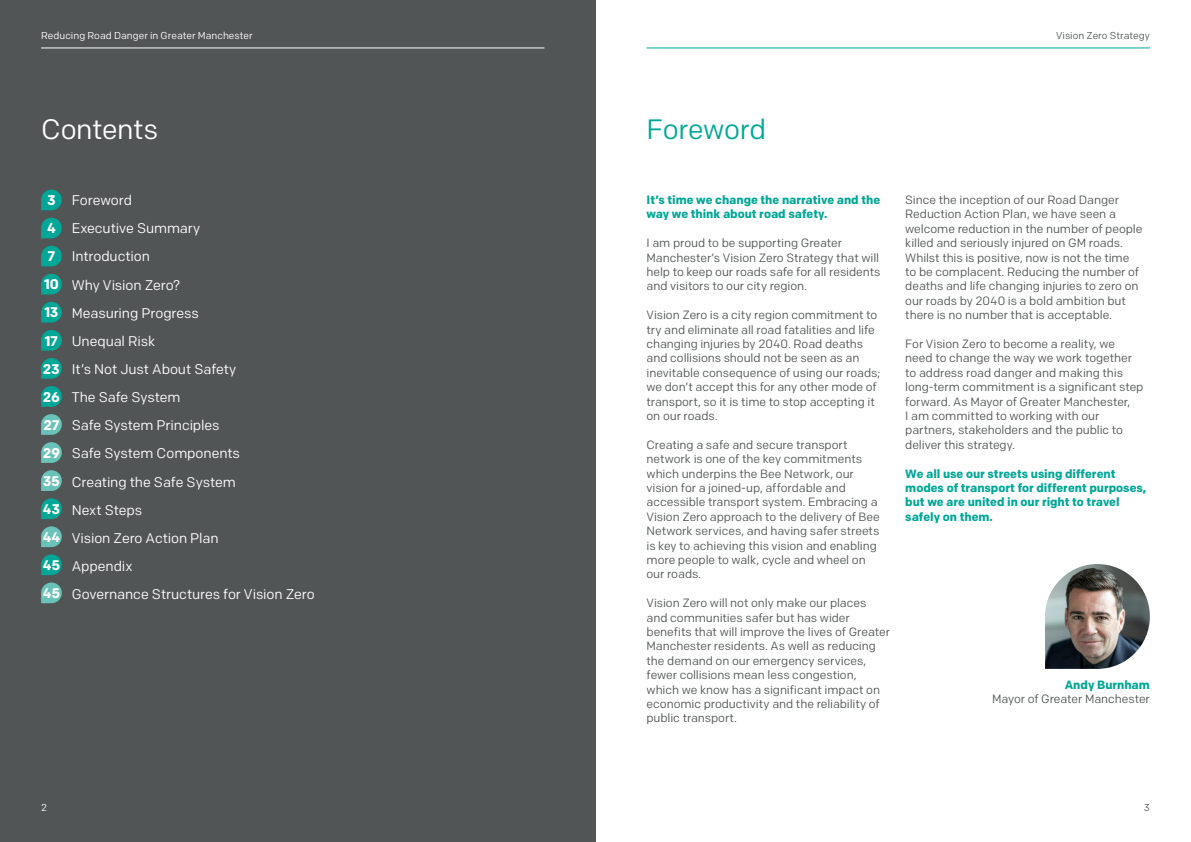
<style>
.page{position:relative;width:1191px;height:842px;background:#fff}
.page>*{position:absolute;margin:0;border:0;box-sizing:border-box;transform-origin:0 0}
.t1{font:28px "Colfax";letter-spacing:-.01em;color:#fff}
.t2{font:28px "Colfax";letter-spacing:-.01em;color:#00a796}
.t3{font:14px "Colfax";letter-spacing:-.005em;color:#fff}
.t4{font:700 14px "Colfax";letter-spacing:-.01em;color:#fff}
.t5{font:12px/14.4px "Colfax";letter-spacing:-.005em;color:#525556}
.t6{font:700 12px/14.4px "Colfax";letter-spacing:-.005em;color:#00a796}
.t7{font:10px "Colfax";letter-spacing:.005em;color:#fff}
.t8{font:10px "Colfax";letter-spacing:.005em;color:#525556}
</style>
<div class="page">
<hr style="left:646px;top:48px;width:503px;height:1px;background:#00a796">
<div style="left:0;top:0;width:595px;height:842px;background:#525556"></div>
<svg style="left:41px;top:190px;width:21px;height:20px"></svg>
<svg style="left:41px;top:218px;width:21px;height:20px"></svg>
<svg style="left:41px;top:246px;width:21px;height:20px"></svg>
<svg style="left:41px;top:274px;width:21px;height:20px"></svg>
<svg style="left:41px;top:302px;width:21px;height:21px"></svg>
<svg style="left:41px;top:330px;width:21px;height:21px"></svg>
<svg style="left:41px;top:358px;width:21px;height:21px"></svg>
<svg style="left:41px;top:386px;width:21px;height:21px"></svg>
<svg style="left:41px;top:414px;width:21px;height:21px"></svg>
<svg style="left:41px;top:442px;width:21px;height:21px"></svg>
<svg style="left:41px;top:470px;width:21px;height:21px"></svg>
<svg style="left:41px;top:498px;width:21px;height:21px"></svg>
<svg style="left:41px;top:526px;width:21px;height:21px"></svg>
<svg style="left:41px;top:554px;width:21px;height:21px"></svg>
<svg style="left:41px;top:582px;width:21px;height:21px"></svg>
<hr style="left:41px;top:48px;width:503px;height:1px;background:#fff">
<img style="left:1045px;top:564px;width:104px;height:105px">
<p class="t7" style="left:41px;top:29px;width:213px">Reducing Road Danger in Greater Manchester</p>
<p class="t8" style="left:1056px;top:29px;width:95px">Vision Zero Strategy</p>
<p class="t1" style="left:41px;top:112px;width:118px">Contents</p>
<p class="t2" style="left:646px;top:112px;width:121px">Foreword</p>
<p class="t4" style="left:47px;top:192px;width:10px">3</p>
<p class="t4" style="left:47px;top:220px;width:10px">4</p>
<p class="t4" style="left:48px;top:248px;width:9px">7</p>
<p class="t4" style="left:44px;top:276px;width:16px">10</p>
<p class="t4" style="left:44px;top:304px;width:16px">13</p>
<p class="t4" style="left:45px;top:332px;width:15px">17</p>
<p class="t4" style="left:43px;top:360px;width:18px">23</p>
<p class="t4" style="left:43px;top:388px;width:18px">26</p>
<p class="t4" style="left:43px;top:416px;width:18px">27</p>
<p class="t4" style="left:43px;top:444px;width:19px">29</p>
<p class="t4" style="left:43px;top:472px;width:19px">35</p>
<p class="t4" style="left:43px;top:500px;width:19px">43</p>
<p class="t4" style="left:43px;top:528px;width:19px">44</p>
<p class="t4" style="left:43px;top:556px;width:19px">45</p>
<p class="t4" style="left:43px;top:585px;width:19px">45</p>
<p class="t3" style="left:72px;top:192px;width:62px">Foreword</p>
<p class="t3" style="left:72px;top:220px;width:130px">Executive Summary</p>
<p class="t3" style="left:72px;top:248px;width:80px">Introduction</p>
<p class="t3" style="left:72px;top:276px;width:110px">Why Vision Zero?</p>
<p class="t3" style="left:72px;top:304px;width:129px">Measuring Progress</p>
<p class="t3" style="left:72px;top:332px;width:85px">Unequal Risk</p>
<p class="t3" style="left:72px;top:361px;width:166px">It’s Not Just About Safety</p>
<p class="t3" style="left:72px;top:389px;width:110px">The Safe System</p>
<p class="t3" style="left:72px;top:417px;width:149px">Safe System Principles</p>
<p class="t3" style="left:72px;top:445px;width:170px">Safe System Components</p>
<p class="t3" style="left:72px;top:473px;width:165px">Creating the Safe System</p>
<p class="t3" style="left:72px;top:501px;width:72px">Next Steps</p>
<p class="t3" style="left:72px;top:529px;width:148px">Vision Zero Action Plan</p>
<p class="t3" style="left:72px;top:557px;width:62px">Appendix</p>
<p class="t3" style="left:72px;top:586px;width:244px">Governance Structures for Vision Zero</p>
<p class="t6" style="left:646px;top:192px;width:235px">It’s time we change the narrative and the way we think about road safety.</p>
<p class="t5" style="left:646px;top:236px;width:235px">I am proud to be supporting Greater Manchester’s Vision Zero Strategy that will help to keep our roads safe for all residents and visitors to our city region.</p>
<p class="t5" style="left:646px;top:308px;width:235px">Vision Zero is a city region commitment to try and eliminate all road fatalities and life changing injuries by 2040. Road deaths and collisions should not be seen as an inevitable consequence of using our roads; we don’t accept this for any other mode of transport, so it is time to stop accepting it on our roads.</p>
<p class="t5" style="left:646px;top:437px;width:235px">Creating a safe and secure transport network is one of the key commitments which underpins the Bee Network, our vision for a joined-up, affordable and accessible transport system. Embracing a Vision Zero approach to the delivery of Bee Network services, and having safer streets is key to achieving this vision and enabling more people to walk, cycle and wheel on our roads.</p>
<p class="t5" style="left:646px;top:596px;width:245px">Vision Zero will not only make our places and communities safer but has wider benefits that will improve the lives of Greater Manchester residents. As well as reducing the demand on our emergency services, fewer collisions mean less congestion, which we know has a significant impact on economic productivity and the reliability of public transport.</p>
<p class="t5" style="left:905px;top:193px;width:239px">Since the inception of our Road Danger Reduction Action Plan, we have seen a welcome reduction in the number of people killed and seriously injured on GM roads.<br>Whilst this is positive, now is not the time to be complacent. Reducing the number of deaths and life changing injuries to zero on our roads by 2040 is a bold ambition but there is no number that is acceptable.</p>
<p class="t5" style="left:905px;top:337px;width:240px">For Vision Zero to become a reality, we need to change the way we work together to address road danger and making this long-term commitment is a significant step forward. As Mayor of Greater Manchester,<br>I am committed to working with our partners, stakeholders and the public to deliver this strategy.</p>
<p class="t6" style="left:905px;top:466px;width:243px">We all use our streets using different modes of transport for different purposes, but we are united in our right to travel safely on them.</p>
<p class="t6" style="left:1064px;top:677px;width:87px">Andy Burnham</p>
<p class="t5" style="left:992px;top:692px;width:159px">Mayor of Greater Manchester</p>
<p class="t7" style="left:41px;top:801px;width:7px">2</p>
<p class="t8" style="left:1143px;top:801px;width:8px">3</p>
</div>
